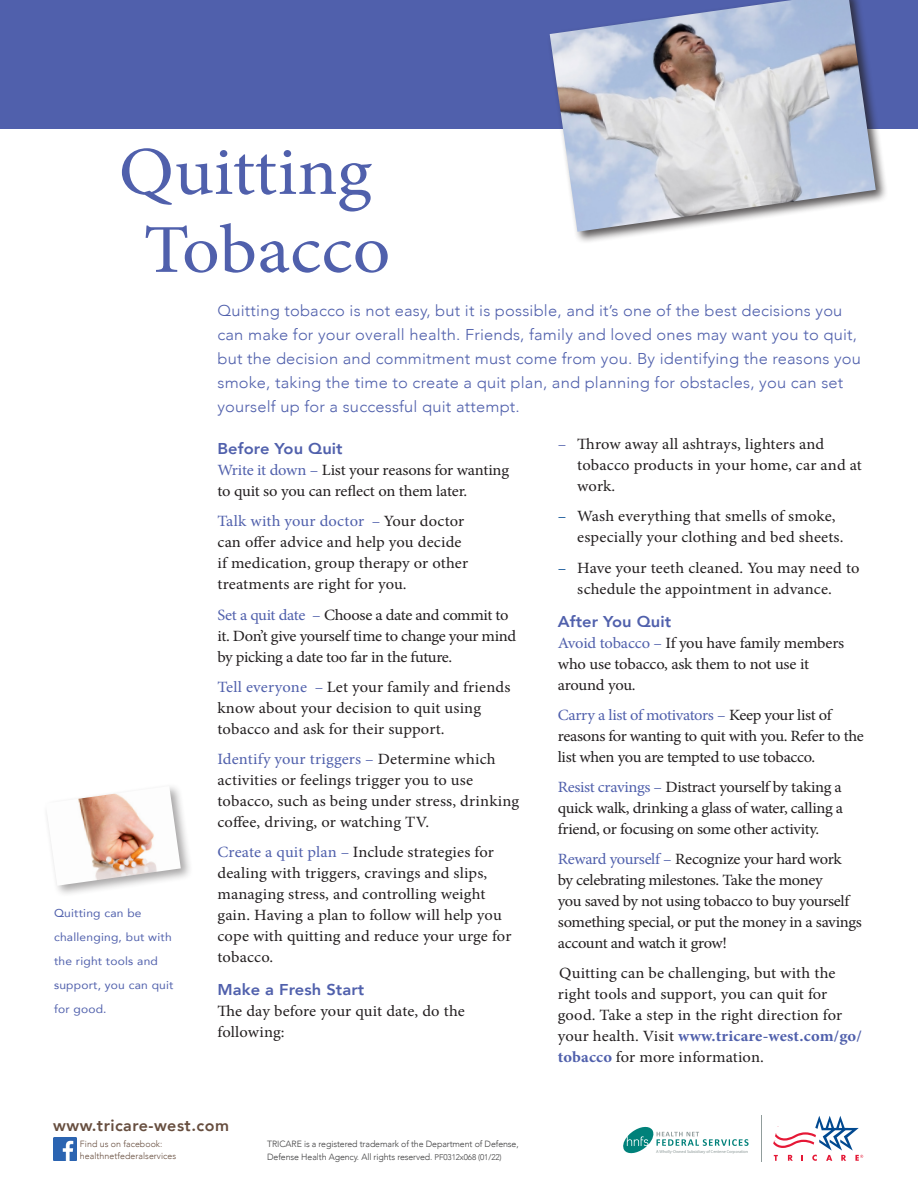
<style>
.page{position:relative;width:918px;height:1188px;background:#fff}
.page>*{position:absolute;margin:0;border:0;box-sizing:border-box;transform-origin:0 0}
.t1{font:68.7px/78px "Minion Pro";color:#5060ac;text-align:center;scale:1.08 1}
.t2{font:800 16.05px "Avenir";letter-spacing:.03em;color:#674e3f}
.t3{font:15.6px/21px "Minion Pro";color:#231f20;scale:1.05 1}
.t4{font:15.6px/21px "Minion Pro";letter-spacing:-.025em;color:#231f20;scale:1.05 1}
.t5{font:300 15.6px/24px "Avenir";letter-spacing:.01em;color:#5060ac;scale:1.05 1}
.t6{font:800 15.6px "Avenir";letter-spacing:.005em;color:#5060ac;scale:1.05 1}
.t7{font:11.4px/24px "Avenir";letter-spacing:.02em;color:#5060ac;scale:1.05 1}
.t8{font:300 9px/13.5px "Avenir";letter-spacing:-.01em;color:#3e3e3f}
.t9{font:300 9px/12px "Avenir";letter-spacing:.005em;color:#674e3f}
.t10{font:4.2px "Myriad Pro";color:#919d9c}
.s1{color:#5060ac}
.s2{font-size:8.25px}
.s3{color:#014990}
.s4{font-weight:700;color:#5060ac}
</style>
<div class="page">
<div style="left:0;top:0;width:918px;height:129px;background:#5060ac"></div>
<div style="left:547px;top:0;width:341px;height:244px;background:#231f20;opacity:.75"></div>
<img style="left:550px;top:0;width:326px;height:232px">
<div style="left:43px;top:783px;width:150px;height:115px;background:#231f20;opacity:.4"></div>
<img style="left:46px;top:786px;width:135px;height:100px">
<hr style="left:761px;top:1115px;width:1px;height:46px;background:#919d9c">
<svg style="left:773px;top:1116px;width:90px;height:45px"></svg>
<svg style="left:623px;top:1126px;width:126px;height:28px"></svg>
<img style="left:53px;top:1137px;width:24px;height:24px">
<h1 class="t1" style="left:119px;top:133px;width:253px">Quitting<br>Tobacco</h1>
<p class="t5" style="left:218px;top:298px;width:614px">Quitting tobacco is not easy, but it is possible, and it’s one of the best decisions you can make for your overall health. Friends, family and loved ones may want you to quit, but the decision and commitment must come from you. By identifying the reasons you smoke, taking the time to create a quit plan, and planning for obstacles, you can set yourself up for a successful quit attempt.</p>
<p class="t7" style="left:54px;top:901px;width:115px">Quitting can be challenging, but with the right tools and support, you can quit for good.</p>
<p class="t6" style="left:218px;top:437px;width:121px">Before You Quit</p>
<p class="t3" style="left:218px;top:460px;width:279px"><span class="s1">Write it down –</span> List your reasons for wanting to quit so you can refect on them later.</p>
<p class="t3" style="left:218px;top:511px;width:240px"><span class="s1">Talk with your doctor –</span> Your doctor can ofer advice and help you decide if medication, group therapy or other treatments are right for you.</p>
<p class="t4" style="left:218px;top:604px;width:286px"><span class="s1">Set a quit date –</span> Choose a date and commit to it. Don’t give yourself time to change your mind by picking a date too far in the future.</p>
<p class="t3" style="left:218px;top:676px;width:280px"><span class="s1">Tell everyone –</span> Let your family and friends know about your decision to quit using tobacco and ask for their support.</p>
<p class="t3" style="left:218px;top:749px;width:289px"><span class="s1">Identify your triggers –</span> Determine which activities or feelings trigger you to use tobacco, such as being under stress, drinking cofee, driving, or watching TV.</p>
<p class="t3" style="left:218px;top:842px;width:281px"><span class="s1">Create a quit plan –</span> Include strategies for dealing with triggers, cravings and slips, managing stress, and controlling weight gain. Having a plan to follow will help you cope with quitting and reduce your urge for tobacco.</p>
<p class="t6" style="left:218px;top:978px;width:141px">Make a Fresh Start</p>
<p class="t3" style="left:218px;top:1001px;width:237px">Te day before your quit date, do the following:</p>
<p class="t2" style="left:53px;top:1113px;width:177px">www.tricare-west.com</p>
<p class="t9" style="left:80px;top:1138px;width:98px">Find us on facebook: healthnetfederalservices</p>
<p class="t8" style="left:267px;top:1137px;width:253px">TRICARE is a registered trademark of the Department of Defense,<br>Defense Health Agency. All rights reserved. <span class="s2">PF0312x068 (01/22)</span></p>
<p class="t3" style="left:577px;top:434px;width:273px;text-indent:-20px"><span class="s1">–</span> Trow away all ashtrays, lighters and tobacco products in your home, car and at work.</p>
<p class="t3" style="left:577px;top:506px;width:255px;text-indent:-20px"><span class="s3">–</span> Wash everything that smells of smoke, especially your clothing and bed sheets.</p>
<p class="t3" style="left:558px;top:557px;width:289px;text-align:center"><span class="s3">–</span> Have your teeth cleaned. You may need to schedule the appointment in advance.</p>
<p class="t6" style="left:558px;top:609px;width:110px">After You Quit</p>
<p class="t3" style="left:558px;top:632px;width:274px"><span class="s1">Avoid tobacco –</span> If you have family members who use tobacco, ask them to not use it around you.</p>
<p class="t4" style="left:558px;top:704px;width:293px"><span class="s1">Carry a list of motivators –</span> Keep your list of reasons for wanting to quit with you. Refer to the list when you are tempted to use tobacco.</p>
<p class="t3" style="left:558px;top:777px;width:273px;text-align:justify"><span class="s1">Resist cravings –</span> Distract yourself by taking a quick walk, drinking a glass of water, calling a friend, or focusing on some other activity.</p>
<p class="t4" style="left:558px;top:849px;width:291px"><span class="s1">Reward yourself –</span> Recognize your hard work<br>by celebrating milestones. Take the money<br>you saved by not using tobacco to buy yourself something special, or put the money in a savings account and watch it grow!</p>
<p class="t3" style="left:558px;top:963px;width:291px">Quitting can be challenging, but with the right tools and support, you can quit for good. Take a step in the right direction for your health. Visit <span class="s4">www.tricare-west.com/go/ tobacco</span> for more information.</p>
<p class="t10" style="left:656px;top:1149px;width:94px">A Wholly-Owned Subsidiary of Centene Corporation</p>
</div>
